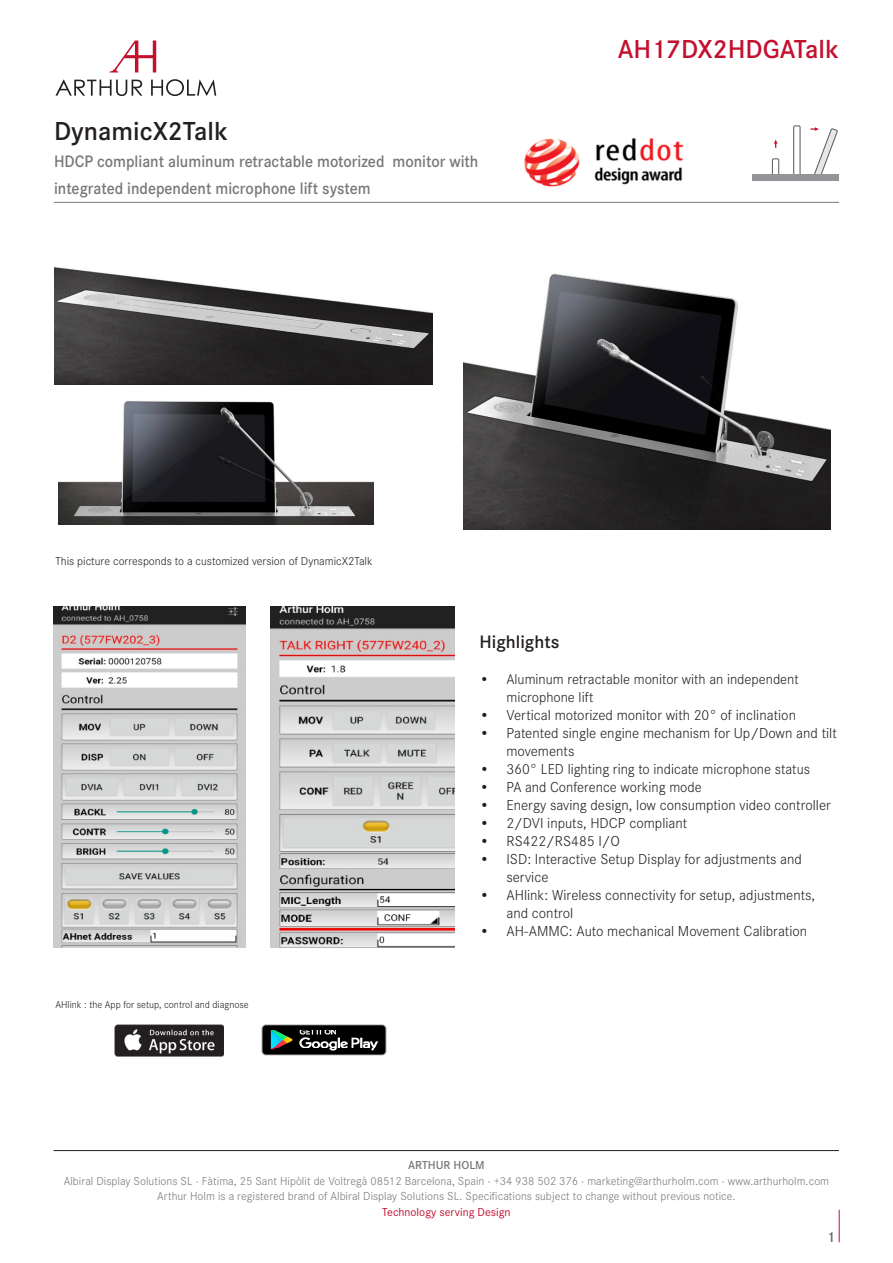
<style>
.page{position:relative;width:893px;height:1263px;background:#fff}
.page>*{position:absolute;margin:0;border:0;box-sizing:border-box;transform-origin:0 0}
.t1{font:600 27px "Corporate S";color:#c3102f}
.t2{font:600 27px "Corporate S";color:#231f20}
.t3{font:600 18.75px "Corporate S";color:#231f20}
.t4{font:600 17.25px "Corporate S";color:#76787b;scale:.93 1}
.t5{font:300 15px/18px "Corporate S";color:#231f20}
.t6{font:600 15px "Corporate S";color:#636366}
.t7{font:300 14.7px/18px "Corporate S";color:#231f20}
.t8{font:300 12px "Corporate S";letter-spacing:.005em;color:#76787b}
.t9{font:300 12px "Corporate S";color:#231f20}
.t10{font:12px "Corporate S";color:#c3102f}
.t11{font:600 12px "Corporate S";color:#76787b}
.t12{font:300 10.5px "Corporate S";color:#231f20}
</style>
<div class="page">
<hr style="left:839px;top:1210px;width:1px;height:32px;background:#c3102f">
<hr style="left:54px;top:1150px;width:785px;height:1px;background:#231f20">
<hr style="left:54px;top:202px;width:785px;height:1px;background:#76787b">
<div style="left:772px;top:159px;width:7px;height:19px;border:1px solid #57585a"></div>
<div style="left:793px;top:126px;width:7px;height:52px;border:1px solid #57585a"></div>
<div style="left:752px;top:175px;width:87px;height:6px;background:#939598"></div>
<svg style="left:774px;top:140px;width:4px;height:8px"></svg>
<svg style="left:811px;top:127px;width:27px;height:48px"></svg>
<svg style="left:55px;top:80px;width:87px;height:16px"></svg>
<svg style="left:151px;top:79px;width:65px;height:17px"></svg>
<svg style="left:110px;top:41px;width:46px;height:31px"></svg>
<img style="left:524px;top:138px;width:160px;height:49px">
<img style="left:59px;top:400px;width:314px;height:124px">
<img style="left:55px;top:267px;width:378px;height:118px">
<img style="left:463px;top:273px;width:367px;height:256px">
<img style="left:54px;top:606px;width:191px;height:342px">
<img style="left:114px;top:1024px;width:110px;height:32px">
<img style="left:261px;top:1024px;width:126px;height:32px">
<img style="left:271px;top:606px;width:184px;height:342px">
<p class="t2" style="left:54px;top:112px;width:175px">DynamicX2Talk</p>
<p class="t4" style="left:54px;top:149px;width:458px">HDCP compliant aluminum retractable motorized monitor with</p>
<p class="t4" style="left:54px;top:176px;width:342px">integrated independent microphone lift system</p>
<p class="t1" style="left:618px;top:31px;width:223px">AH17DX2HDGATalk</p>
<p class="t9" style="left:56px;top:553px;width:319px">This picture corresponds to a customized version of DynamicX2Talk</p>
<p class="t12" style="left:56px;top:998px;width:195px">AHlink : the App for setup, control and diagnose</p>
<p class="t3" style="left:479px;top:629px;width:81px">Highlights</p>
<p class="t7" style="left:506px;top:670px;width:294px;text-indent:-27px">• Aluminum retractable monitor with an independent microphone lift</p>
<p class="t5" style="left:479px;top:706px;width:318px">• Vertical motorized monitor with 20° of inclination</p>
<p class="t5" style="left:506px;top:724px;width:332px;text-indent:-27px">• Patented single engine mechanism for Up/Down and tilt movements</p>
<p class="t5" style="left:479px;top:760px;width:332px">• 360° LED lighting ring to indicate microphone status</p>
<p class="t5" style="left:479px;top:778px;width:224px">• PA and Conference working mode</p>
<p class="t5" style="left:479px;top:796px;width:353px">• Energy saving design, low consumption video controller</p>
<p class="t5" style="left:479px;top:814px;width:209px">• 2/DVI inputs, HDCP compliant</p>
<p class="t5" style="left:479px;top:832px;width:142px">• RS422/RS485 I/O</p>
<p class="t5" style="left:506px;top:850px;width:297px;text-indent:-27px">• ISD: Interactive Setup Display for adjustments and service</p>
<p class="t5" style="left:506px;top:886px;width:310px;text-indent:-27px">• AHlink: Wireless connectivity for setup, adjustments, and control</p>
<p class="t5" style="left:479px;top:922px;width:329px">• AH-AMMC: Auto mechanical Movement Calibration</p>
<p class="t11" style="left:408px;top:1157px;width:78px">ARTHUR HOLM</p>
<p class="t8" style="left:64px;top:1173px;width:767px">Albiral Display Solutions SL · Fàtima, 25 Sant Hipòlit de Voltregà 08512 Barcelona, Spain · +34 938 502 376 · marketing@arthurholm.com · www.arthurholm.com</p>
<p class="t8" style="left:157px;top:1188px;width:580px">Arthur Holm is a registered brand of Albiral Display Solutions SL. Specifications subject to change without previous notice.</p>
<p class="t10" style="left:382px;top:1205px;width:130px">Technology serving Design</p>
<p class="t6" style="left:827px;top:1227px;width:10px">1</p>
</div>
